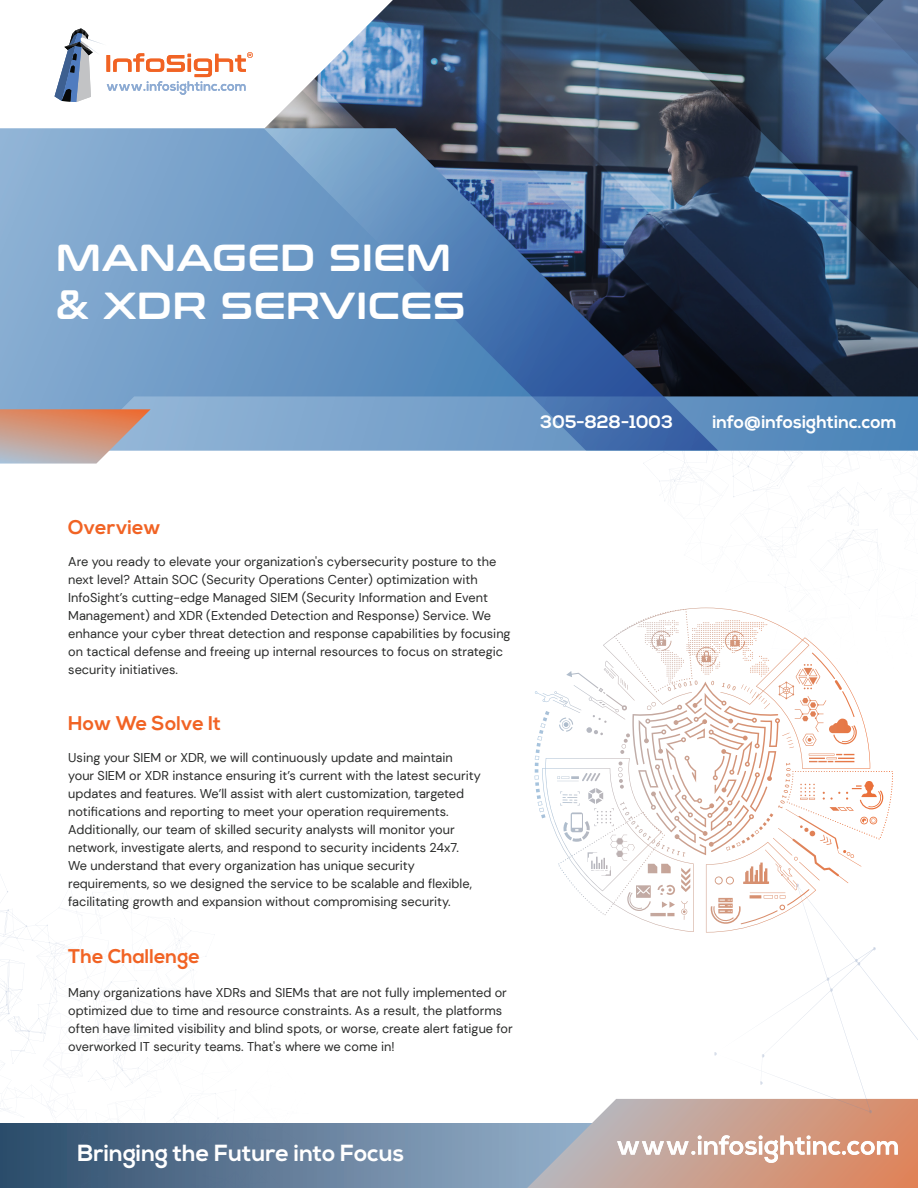
<style>
.page{position:relative;width:918px;height:1188px;background:#fff}
.page>*{position:absolute;margin:0;border:0;box-sizing:border-box;transform-origin:0 0}
.t1{font:37.5px/48px "Conthrax Sb";letter-spacing:.02em;color:#fff}
.t2{font:700 23.25px "Nexa";color:#fff}
.t3{font:700 19.8px "Nexa";color:#f16324}
.t4{font:700 18px "Nexa";color:#fff}
.t5{font:12.75px/18px "DM Sans";color:#292a29}
</style>
<div class="page">
<svg style="left:0;top:1124px;width:527px;height:64px;background:#5e7996"></svg>
<svg style="left:766px;top:297px;width:152px;height:99px;background:#213046"></svg>
<img style="left:393px;top:0;width:525px;height:297px">
<svg style="left:825px;top:0;width:93px;height:152px;background:#48648b"></svg>
<svg style="left:0;top:128px;width:264px;height:281px;background:#7ca4cc"></svg>
<svg style="left:80px;top:396px;width:838px;height:55px;background:#6b99c5"></svg>
<svg style="left:264px;top:128px;width:502px;height:369px;background:#617ea2"></svg>
<svg style="left:0;top:409px;width:151px;height:55px;background:#cca393"></svg>
<svg style="left:55px;top:0;width:338px;height:132px"></svg>
<svg style="left:714px;top:884px;width:204px;height:215px"></svg>
<svg style="left:527px;top:1099px;width:391px;height:89px;background:#cda99c"></svg>
<svg style="left:761px;top:1054px;width:4px;height:4px"></svg>
<svg style="left:714px;top:1052px;width:3px;height:4px"></svg>
<svg style="left:829px;top:988px;width:4px;height:4px"></svg>
<svg style="left:826px;top:977px;width:4px;height:4px"></svg>
<svg style="left:795px;top:883px;width:4px;height:4px"></svg>
<svg style="left:854px;top:959px;width:6px;height:7px"></svg>
<svg style="left:872px;top:947px;width:4px;height:4px"></svg>
<svg style="left:759px;top:1081px;width:4px;height:4px"></svg>
<svg style="left:765px;top:770px;width:8px;height:19px"></svg>
<svg style="left:695px;top:827px;width:20px;height:16px"></svg>
<svg style="left:591px;top:645px;width:187px;height:187px"></svg>
<svg style="left:645px;top:609px;width:41px;height:10px"></svg>
<h1 class="t1" style="left:56px;top:231px;width:411px">MANAGED SIEM &amp; XDR SERVICES</h1>
<h3 class="t4" style="left:541px;top:411px;width:134px">305-828-1003</h3>
<h3 class="t4" style="left:712px;top:411px;width:186px">info@infosightinc.com</h3>
<h3 class="t3" style="left:68px;top:516px;width:95px">Overview</h3>
<p class="t5" style="left:68px;top:553px;width:444px">Are you ready to elevate your organization's cybersecurity posture to the next level? Attain SOC (Security Operations Center) optimization with InfoSight’s cutting-edge Managed SIEM (Security Information and Event Management) and XDR (Extended Detection and Response) Service. We enhance your cyber threat detection and response capabilities by focusing on tactical defense and freeing up internal resources to focus on strategic security initiatives.</p>
<h3 class="t3" style="left:68px;top:712px;width:154px">How We Solve It</h3>
<p class="t5" style="left:68px;top:749px;width:414px">Using your SIEM or XDR, we will continuously update and maintain your SIEM or XDR instance ensuring it’s current with the latest security updates and features. We’ll assist with alert customization, targeted notifications and reporting to meet your operation requirements.<br>Additionally, our team of skilled security analysts will monitor your network, investigate alerts, and respond to security incidents 24x7.<br>We understand that every organization has unique security requirements, so we designed the service to be scalable and flexible, facilitating growth and expansion without compromising security.</p>
<h3 class="t3" style="left:68px;top:945px;width:133px">The Challenge</h3>
<p class="t5" style="left:68px;top:983px;width:446px">Many organizations have XDRs and SIEMs that are not fully implemented or optimized due to time and resource constraints. As a result, the platforms often have limited visibility and blind spots, or worse, create alert fatigue for overworked IT security teams. That's where we come in!</p>
<h2 class="t2" style="left:78px;top:1140px;width:328px">Bringing the Future into Focus</h2>
</div>
